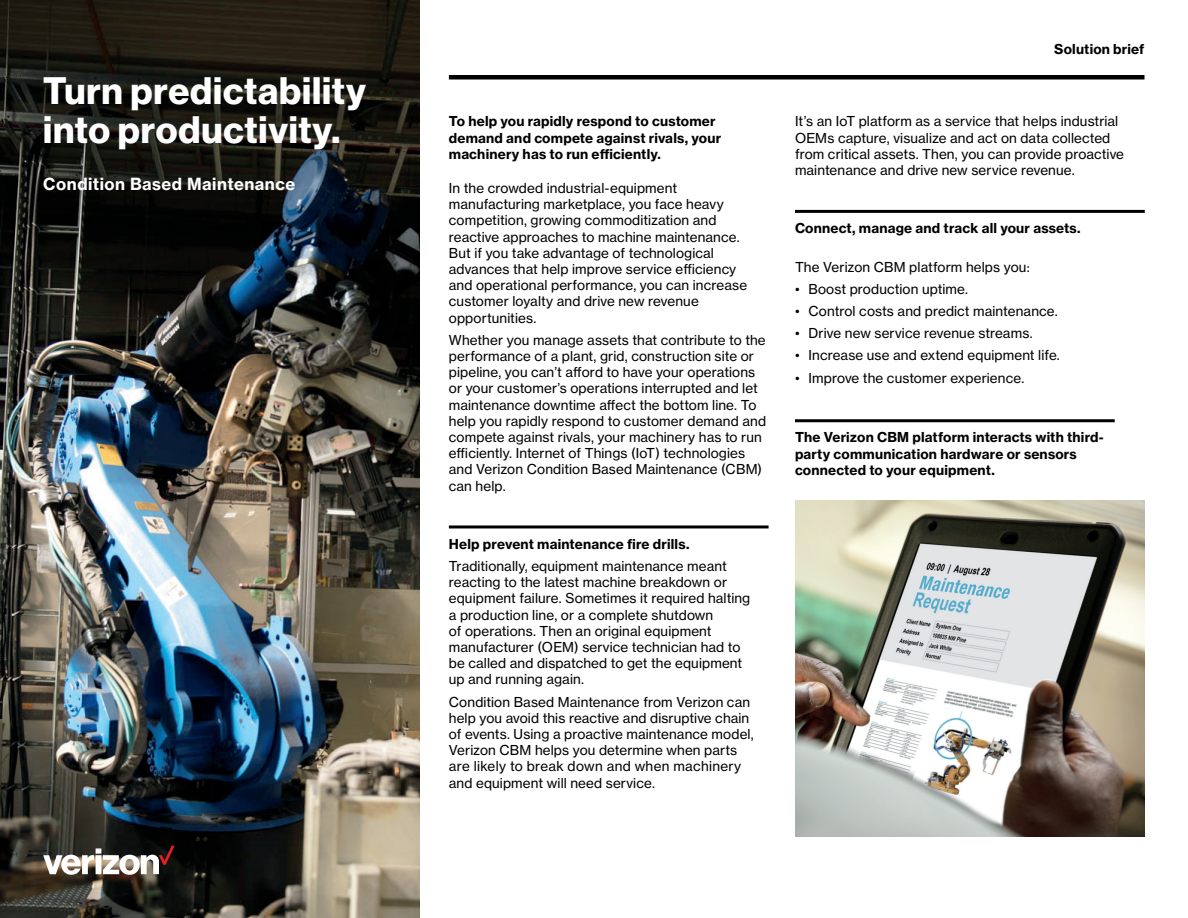
<style>
.page{position:relative;width:1188px;height:918px;background:#fff}
.page>*{position:absolute;margin:0;border:0;box-sizing:border-box;transform-origin:0 0}
.t1{font:37.5px/39px "N Haas Grotesk DS Std 75 Bd";letter-spacing:.025em;color:#fff}
.t2{font:16.5px "N Haas Grotesk TX Std 75 Bd";letter-spacing:.03em;color:#fff}
.t3{font:13.5px/16.2px "N Haas Grotesk TX Std 55 Rg";letter-spacing:.01em;color:#000}
.t4{font:13.5px/16.2px "N Haas Grotesk TX Std 75 Bd";letter-spacing:.015em;color:#000}
</style>
<div class="page">
<img style="left:0;top:0;width:419px;height:918px">
<div style="left:449px;top:75px;width:695px;height:5px;background:#000"></div>
<hr style="left:449px;top:525px;width:320px;height:3px;background:#000">
<hr style="left:795px;top:419px;width:320px;height:3px;background:#000">
<hr style="left:795px;top:210px;width:350px;height:3px;background:#000">
<svg style="left:43px;top:846px;width:132px;height:29px"></svg>
<img style="left:795px;top:501px;width:350px;height:336px">
<h1 class="t1" style="left:43px;top:72px;width:324px">Turn predictability into productivity.</h1>
<p class="t2" style="left:43px;top:173px;width:254px">Condition Based Maintenance</p>
<p class="t4" style="left:449px;top:113px;width:274px">To help you rapidly respond to customer demand and compete against rivals, your machinery has to run efficiently.</p>
<p class="t3" style="left:449px;top:180px;width:300px">In the crowded industrial-equipment manufacturing marketplace, you face heavy competition, growing commoditization and reactive approaches to machine maintenance.<br>But if you take advantage of technological advances that help improve service efficiency and operational performance, you can increase customer loyalty and drive new revenue opportunities.</p>
<p class="t3" style="left:449px;top:332px;width:319px">Whether you manage assets that contribute to the performance of a plant, grid, construction site or pipeline, you can’t afford to have your operations or your customer’s operations interrupted and let maintenance downtime affect the bottom line. To help you rapidly respond to customer demand and compete against rivals, your machinery has to run efficiently. Internet of Things (IoT) technologies and Verizon Condition Based Maintenance (CBM) can help.</p>
<p class="t4" style="left:449px;top:536px;width:242px">Help prevent maintenance fire drills.</p>
<p class="t3" style="left:449px;top:558px;width:303px">Traditionally, equipment maintenance meant reacting to the latest machine breakdown or equipment failure. Sometimes it required halting a production line, or a complete shutdown<br>of operations. Then an original equipment manufacturer (OEM) service technician had to be called and dispatched to get the equipment up and running again.</p>
<p class="t3" style="left:449px;top:693px;width:306px">Condition Based Maintenance from Verizon can help you avoid this reactive and disruptive chain of events. Using a proactive maintenance model, Verizon CBM helps you determine when parts are likely to break down and when machinery and equipment will need service.</p>
<p class="t4" style="left:1054px;top:41px;width:92px">Solution brief</p>
<p class="t3" style="left:795px;top:113px;width:331px">It’s an IoT platform as a service that helps industrial OEMs capture, visualize and act on data collected from critical assets. Then, you can provide proactive maintenance and drive new service revenue.</p>
<p class="t4" style="left:795px;top:220px;width:287px">Connect, manage and track all your assets.</p>
<p class="t3" style="left:795px;top:258px;width:236px">The Verizon CBM platform helps you:</p>
<p class="t3" style="left:795px;top:281px;width:175px">• Boost production uptime.</p>
<p class="t3" style="left:795px;top:303px;width:264px">• Control costs and predict maintenance.</p>
<p class="t3" style="left:795px;top:325px;width:239px">• Drive new service revenue streams.</p>
<p class="t3" style="left:795px;top:347px;width:266px">• Increase use and extend equipment life.</p>
<p class="t3" style="left:795px;top:369px;width:231px">• Improve the customer experience.</p>
<p class="t4" style="left:795px;top:429px;width:310px">The Verizon CBM platform interacts with third&shy;party communication hardware or sensors connected to your equipment.</p>
</div>
